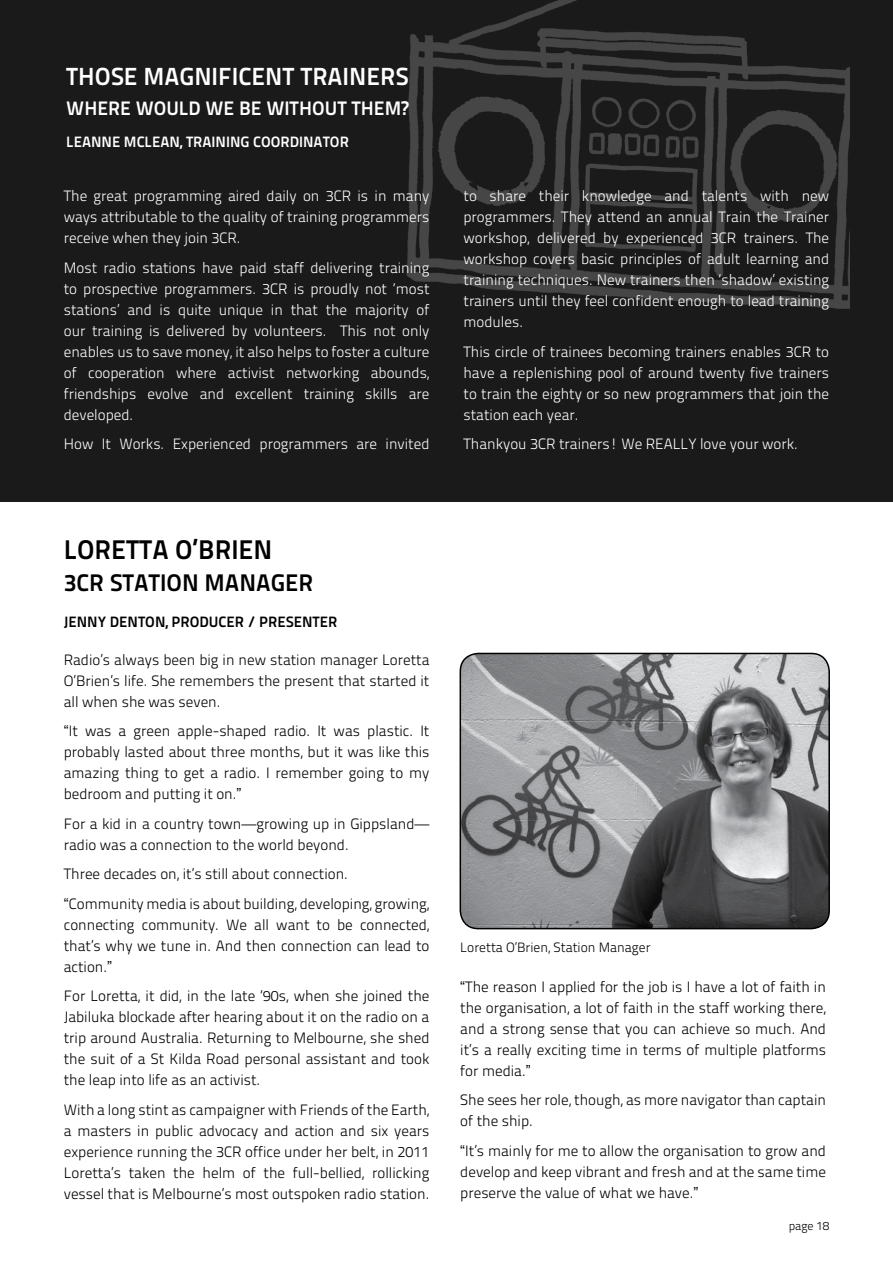
<style>
.page{position:relative;width:893px;height:1263px;background:#fff}
.page>*{position:absolute;margin:0;border:0;box-sizing:border-box;transform-origin:0 0}
.t1{font:27px "Titillium Maps 29 L 800 wt";color:#000}
.t2{font:24.75px "Titillium Maps 29 L 800 wt";color:#fff}
.t3{font:24px "Titillium Maps 29 L 800 wt";color:#000}
.t4{font:19.5px "Titillium Maps 29 L 800 wt";color:#fff}
.t5{font:15px/21px "Titillium Text 22 L 250 wt";color:#000;text-align:justify}
.t6{font:15px/21px "Titillium Text 22 L 250 wt";color:#fff;text-align:justify}
.t7{font:15px "Titillium Maps 29 L 800 wt";color:#fff}
.t8{font:15px "Titillium Maps 29 L 800 wt";color:#000}
.t9{font:13.5px "Titillium Text 22 L 250 wt";color:#000}
.t10{font:12px "Titillium Text 22 L 250 wt";color:#000}
.s1{font-family:"Arial"}
</style>
<div class="page">
<img style="left:460px;top:653px;width:369px;height:276px">
<div style="left:460px;top:653px;width:370px;height:276px;border:2px solid #000;border-radius:18px"></div>
<div style="left:0;top:0;width:893px;height:502px;background:#1a1a1a"></div>
<img style="left:406px;top:0;width:443px;height:308px">
<h2 class="t2" style="left:66px;top:57px;width:344px">THOSE MAGNIFICENT TRAINERS</h2>
<h3 class="t4" style="left:66px;top:93px;width:344px">WHERE WOULD WE BE WITHOUT THEM?</h3>
<p class="t7" style="left:66px;top:131px;width:284px">LEANNE MCLEAN, TRAINING COORDINATOR</p>
<p class="t6" style="left:64px;top:184px;width:367px">The great programming aired daily on 3CR is in many ways attributable to the quality of training programmers receive when they join 3CR.</p>
<p class="t6" style="left:64px;top:256px;width:367px">Most radio stations have paid staff delivering training to prospective programmers. 3CR is proudly not ‘most stations’ and is quite unique in that the majority of our training is delivered by volunteers. This not only enables us to save money, it also helps to foster a culture of cooperation where activist networking abounds, friendships evolve and excellent training skills are developed.</p>
<p class="t6" style="left:64px;top:432px;width:367px">How It Works. Experienced programmers are invited</p>
<p class="t6" style="left:463px;top:184px;width:367px">to share their knowledge and talents with new programmers. They attend an annual Train the Trainer workshop, delivered by experienced 3CR trainers. The workshop covers basic principles of adult learning and training techniques. New trainers then ‘shadow’ existing trainers until they feel confident enough to lead training modules.</p>
<p class="t6" style="left:463px;top:340px;width:367px">This circle of trainees becoming trainers enables 3CR to have a replenishing pool of around twenty five trainers to train the eighty or so new programmers that join the station each year.</p>
<p class="t6" style="left:463px;top:432px;width:336px">Thankyou 3CR trainers! We REALLY love your work.</p>
<h1 class="t1" style="left:64px;top:528px;width:210px">LORETTA O’BRIEN</h1>
<h3 class="t3" style="left:64px;top:564px;width:251px">3CR STATION MANAGER</h3>
<p class="t8" style="left:64px;top:610px;width:275px">JENNY DENTON, PRODUCER / PRESENTER</p>
<p class="t5" style="left:64px;top:648px;width:367px">Radio’s always been big in new station manager Loretta O’Brien’s life. She remembers the present that started it all when she was seven.</p>
<p class="t5" style="left:64px;top:720px;width:367px"><span class="s1">“</span>It was a green apple-shaped radio. It was plastic. It probably lasted about three months, but it was like this amazing thing to get a radio. I remember going to my bedroom and putting it on.<span class="s1">”</span></p>
<p class="t5" style="left:64px;top:812px;width:367px">For a kid in a country town—growing up in Gippsland— radio was a connection to the world beyond.</p>
<p class="t5" style="left:64px;top:858px;width:367px;line-height:29.5px">Three decades on, it’s still about connection. <span class="s1">“</span>Community media is about building, developing, growing,</p>
<p class="t5" style="left:64px;top:913px;width:367px">connecting community. We all want to be connected, that’s why we tune in. And then connection can lead to action.<span class="s1">”</span></p>
<p class="t5" style="left:64px;top:985px;width:367px">For Loretta, it did, in the late ‘90s, when she joined the Jabiluka blockade after hearing about it on the radio on a trip around Australia. Returning to Melbourne, she shed the suit of a St Kilda Road personal assistant and took the leap into life as an activist.</p>
<p class="t5" style="left:64px;top:1098px;width:367px">With a long stint as campaigner with Friends of the Earth, a masters in public advocacy and action and six years experience running the 3CR office under her belt, in 2011<br>Loretta’s taken the helm of the full-bellied, rollicking vessel that is Melbourne’s most outspoken radio station.</p>
<p class="t9" style="left:460px;top:937px;width:192px">Loretta O’Brien, Station Manager</p>
<p class="t5" style="left:460px;top:975px;width:367px"><span class="s1">“</span>The reason I applied for the job is I have a lot of faith in the organisation, a lot of faith in the staff working there, and a strong sense that you can achieve so much. And it’s a really exciting time in terms of multiple platforms for media.<span class="s1">”</span></p>
<p class="t5" style="left:460px;top:1089px;width:367px">She sees her role, though, as more navigator than captain of the ship.</p>
<p class="t5" style="left:460px;top:1139px;width:367px"><span class="s1">“</span>It’s mainly for me to allow the organisation to grow and develop and keep vibrant and fresh and at the same time preserve the value of what we have.<span class="s1">”</span></p>
<p class="t10" style="left:789px;top:1217px;width:42px">page 18</p>
</div>
